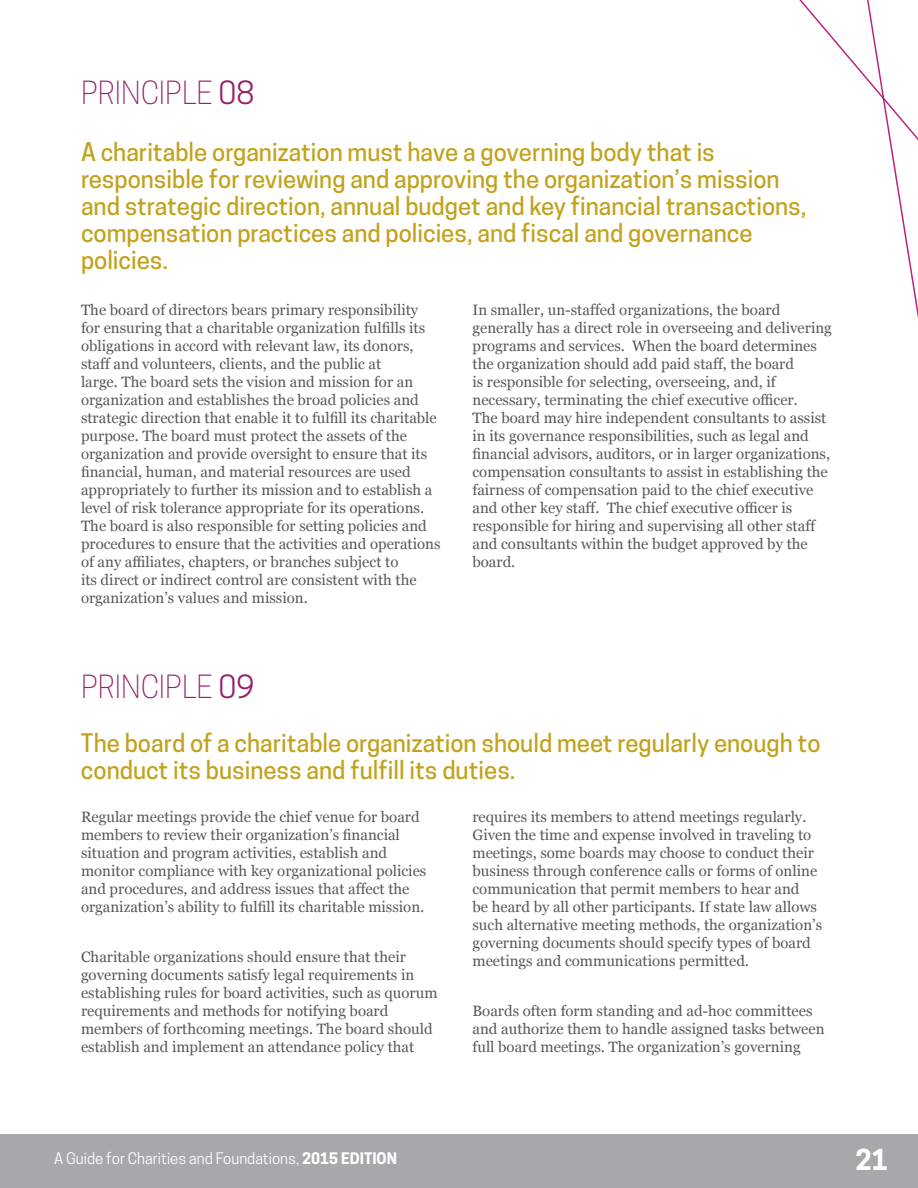
<style>
.page{position:relative;width:918px;height:1188px;background:#fff}
.page>*{position:absolute;margin:0;border:0;box-sizing:border-box;transform-origin:0 0}
.t1{font:300 30px "Cooper Hewitt";color:#952169}
.t2{font:700 27px "Cooper Hewitt";color:#fff}
.t3{font:500 24px/27px "Cooper Hewitt";color:#c2a21c}
.t4{font:15px/18px "Georgia";color:#58585a}
.t5{font:15px "Cooper Hewitt";color:#fff}
.s1{font-weight:400}
.s2{font-weight:700}
</style>
<div class="page">
<div style="left:0;top:1134px;width:918px;height:54px;background:#a6a8ab"></div>
<svg style="left:825px;top:0;width:93px;height:319px"></svg>
<h1 class="t1" style="left:81px;top:75px;width:175px">PRINCIPLE <span class="s1">08</span></h1>
<p class="t3" style="left:81px;top:138px;width:727px">A charitable organization must have a governing body that is responsible for reviewing and approving the organization’s mission and strategic direction, annual budget and key financial transactions, compensation practices and policies, and fiscal and governance policies.</p>
<p class="t4" style="left:81px;top:300px;width:361px">The board of directors bears primary responsibility for ensuring that a charitable organization fulfills its obligations in accord with relevant law, its donors, staff and volunteers, clients, and the public at<br>large. The board sets the vision and mission for an organization and establishes the broad policies and strategic direction that enable it to fulfill its charitable purpose. The board must protect the assets of the organization and provide oversight to ensure that its financial, human, and material resources are used appropriately to further its mission and to establish a level of risk tolerance appropriate for its operations.<br>The board is also responsible for setting policies and procedures to ensure that the activities and operations of any affiliates, chapters, or branches subject to<br>its direct or indirect control are consistent with the organization’s values and mission.</p>
<p class="t4" style="left:472px;top:300px;width:361px">In smaller, un-staffed organizations, the board generally has a direct role in overseeing and delivering programs and services. When the board determines the organization should add paid staff, the board<br>is responsible for selecting, overseeing, and, if necessary, terminating the chief executive officer.<br>The board may hire independent consultants to assist in its governance responsibilities, such as legal and financial advisors, auditors, or in larger organizations, compensation consultants to assist in establishing the fairness of compensation paid to the chief executive and other key staff. The chief executive officer is responsible for hiring and supervising all other staff and consultants within the budget approved by the board.</p>
<h1 class="t1" style="left:81px;top:670px;width:175px">PRINCIPLE <span class="s1">09</span></h1>
<h3 class="t3" style="left:81px;top:730px;width:741px">The board of a charitable organization should meet regularly enough to conduct its business and fulfill its duties.</h3>
<p class="t4" style="left:81px;top:808px;width:347px">Regular meetings provide the chief venue for board members to review their organization’s financial situation and program activities, establish and monitor compliance with key organizational policies and procedures, and address issues that affect the organization’s ability to fulfill its charitable mission.</p>
<p class="t4" style="left:81px;top:947px;width:358px">Charitable organizations should ensure that their governing documents satisfy legal requirements in establishing rules for board activities, such as quorum requirements and methods for notifying board members of forthcoming meetings. The board should establish and implement an attendance policy that</p>
<p class="t4" style="left:472px;top:808px;width:351px">requires its members to attend meetings regularly.<br>Given the time and expense involved in traveling to meetings, some boards may choose to conduct their business through conference calls or forms of online communication that permit members to hear and<br>be heard by all other participants. If state law allows such alternative meeting methods, the organization’s governing documents should specify types of board meetings and communications permitted.</p>
<p class="t4" style="left:472px;top:1001px;width:354px">Boards often form standing and ad-hoc committees and authorize them to handle assigned tasks between full board meetings. The organization’s governing</p>
<p class="t5" style="left:54px;top:1150px;width:345px">A Guide for Charities and Foundations, <span class="s2">2015 EDITION</span></p>
<h2 class="t2" style="left:856px;top:1144px;width:34px">21</h2>
</div>
